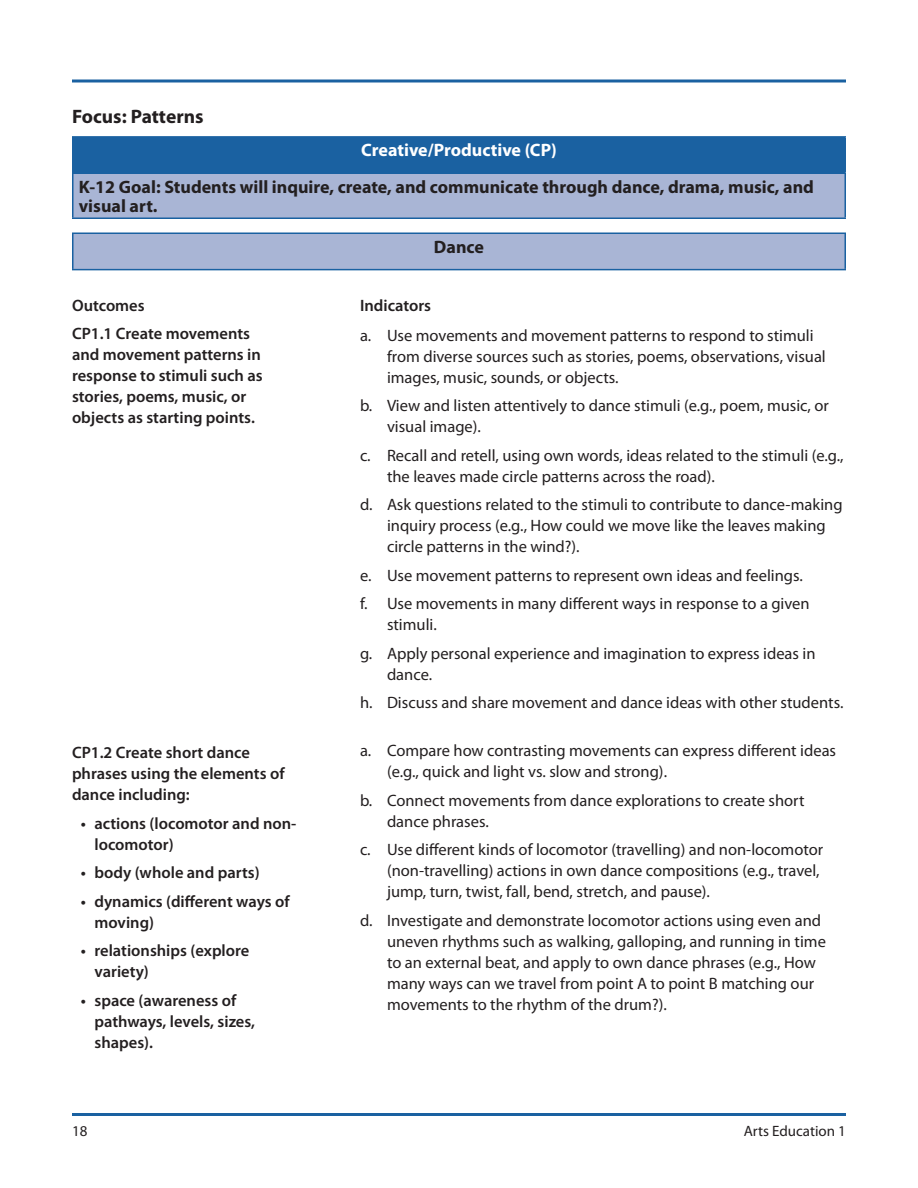
<style>
.page{position:relative;width:918px;height:1188px;background:#fff}
.page>*{position:absolute;margin:0;border:0;box-sizing:border-box;transform-origin:0 0}
.Heading_3_-_H3__13_p{font:700 19.5px "Myriad Pro";color:#231f20}
.Goal_SubHeading__H3{font:700 18px/19.5px "Myriad Pro";color:#231f20}
.Goal_Heading__H3{font:700 18px "Myriad Pro";color:#fff}
.Indicators_List_-_Le{font:16.5px/21px "Myriad Pro";color:#231f20}
.Indicators_Heading{font:600 16.5px/21px "Myriad Pro";color:#231f20}
.t1{font:15px "Myriad Pro";color:#231f20}
</style>
<div class="page">
<hr style="left:72px;top:1113px;width:774px;height:3px;background:#1a61a1">
<hr style="left:72px;top:80px;width:774px;height:2px;background:#1a61a1">
<div style="left:73px;top:137px;width:772px;height:36px;background:#1a61a1"></div>
<div style="left:73px;top:173px;width:772px;height:45px;background:#a9b5d5"></div>
<hr style="left:72px;top:138px;width:2px;height:34px;background:#1a61a1">
<hr style="left:844px;top:138px;width:2px;height:34px;background:#1a61a1">
<hr style="left:72px;top:136px;width:774px;height:2px;background:#1a61a1">
<hr style="left:72px;top:174px;width:2px;height:44px;background:#1a61a1">
<hr style="left:844px;top:174px;width:2px;height:44px;background:#1a61a1">
<hr style="left:72px;top:172px;width:774px;height:2px;background:#1a61a1">
<hr style="left:72px;top:218px;width:774px;height:1px;background:#1a61a1">
<div style="left:73px;top:233px;width:772px;height:37px;background:#a9b5d5"></div>
<hr style="left:72px;top:234px;width:2px;height:35px;background:#1a61a1">
<hr style="left:844px;top:234px;width:2px;height:35px;background:#1a61a1">
<hr style="left:72px;top:232px;width:774px;height:2px;background:#1a61a1">
<hr style="left:72px;top:269px;width:774px;height:1px;background:#1a61a1">
<p class="Heading_3_-_H3__13_p" style="left:72px;top:103px;width:133px">Focus: Patterns</p>
<p class="Goal_Heading__H3" style="left:361px;top:139px;width:197px">Creative/Productive (CP)</p>
<p class="Goal_SubHeading__H3" style="left:79px;top:176px;width:737px">K-12 Goal: Students will inquire, create, and communicate through dance, drama, music, and visual art.</p>
<p class="Goal_SubHeading__H3" style="left:434px;top:236px;width:52px">Dance</p>
<p class="Indicators_Heading" style="left:72px;top:290px;width:180px;line-height:28.5px">Outcomes<br>CP1.1 Create movements</p>
<p class="Indicators_Heading" style="left:72px;top:344px;width:192px">and movement patterns in response to stimuli such as stories, poems, music, or objects as starting points.</p>
<p class="Indicators_Heading" style="left:72px;top:742px;width:214px">CP1.2 Create short dance phrases using the elements of dance including:</p>
<p class="Indicators_Heading" style="left:94px;top:812px;width:203px;text-indent:-13px">• actions (locomotor and non&shy;locomotor)</p>
<p class="Indicators_Heading" style="left:81px;top:862px;width:180px">• body (whole and parts)</p>
<p class="Indicators_Heading" style="left:94px;top:890px;width:197px;text-indent:-13px">• dynamics (different ways of moving)</p>
<p class="Indicators_Heading" style="left:94px;top:940px;width:156px;text-indent:-13px">• relationships (explore variety)</p>
<p class="Indicators_Heading" style="left:94px;top:989px;width:162px;text-indent:-13px">• space (awareness of pathways, levels, sizes, shapes).</p>
<p class="Indicators_Heading" style="left:360px;top:294px;width:73px">Indicators</p>
<p class="Indicators_List_-_Le" style="left:387px;top:325px;width:440px;text-indent:-27px">a. Use movements and movement patterns to respond to stimuli from diverse sources such as stories, poems, observations, visual images, music, sounds, or objects.</p>
<p class="Indicators_List_-_Le" style="left:387px;top:395px;width:443px;text-indent:-27px">b. View and listen attentively to dance stimuli (e.g., poem, music, or visual image).</p>
<p class="Indicators_List_-_Le" style="left:387px;top:445px;width:458px;text-indent:-27px">c. Recall and retell, using own words, ideas related to the stimuli (e.g., the leaves made circle patterns across the road).</p>
<p class="Indicators_List_-_Le" style="left:387px;top:494px;width:457px;text-indent:-27px">d. Ask questions related to the stimuli to contribute to dance-making inquiry process (e.g., How could we move like the leaves making circle patterns in the wind?).</p>
<p class="Indicators_List_-_Le" style="left:360px;top:565px;width:444px">e. Use movement patterns to represent own ideas and feelings.</p>
<p class="Indicators_List_-_Le" style="left:387px;top:593px;width:424px;text-indent:-27px">f. Use movements in many different ways in response to a given stimuli.</p>
<p class="Indicators_List_-_Le" style="left:387px;top:643px;width:430px;text-indent:-27px">g. Apply personal experience and imagination to express ideas in dance.</p>
<p class="Indicators_List_-_Le" style="left:360px;top:692px;width:485px">h. Discuss and share movement and dance ideas with other students.</p>
<p class="Indicators_List_-_Le" style="left:387px;top:740px;width:451px;text-indent:-27px">a. Compare how contrasting movements can express different ideas (e.g., quick and light vs. slow and strong).</p>
<p class="Indicators_List_-_Le" style="left:387px;top:790px;width:419px;text-indent:-27px">b. Connect movements from dance explorations to create short dance phrases.</p>
<p class="Indicators_List_-_Le" style="left:387px;top:839px;width:438px;text-indent:-27px">c. Use different kinds of locomotor (travelling) and non-locomotor (non-travelling) actions in own dance compositions (e.g., travel, jump, turn, twist, fall, bend, stretch, and pause).</p>
<p class="Indicators_List_-_Le" style="left:387px;top:910px;width:440px;text-indent:-27px">d. Investigate and demonstrate locomotor actions using even and uneven rhythms such as walking, galloping, and running in time to an external beat, and apply to own dance phrases (e.g., How many ways can we travel from point A to point B matching our movements to the rhythm of the drum?).</p>
<p class="t1" style="left:72px;top:1122px;width:17px">18</p>
<p class="t1" style="left:744px;top:1122px;width:104px">Arts Education 1</p>
</div>
